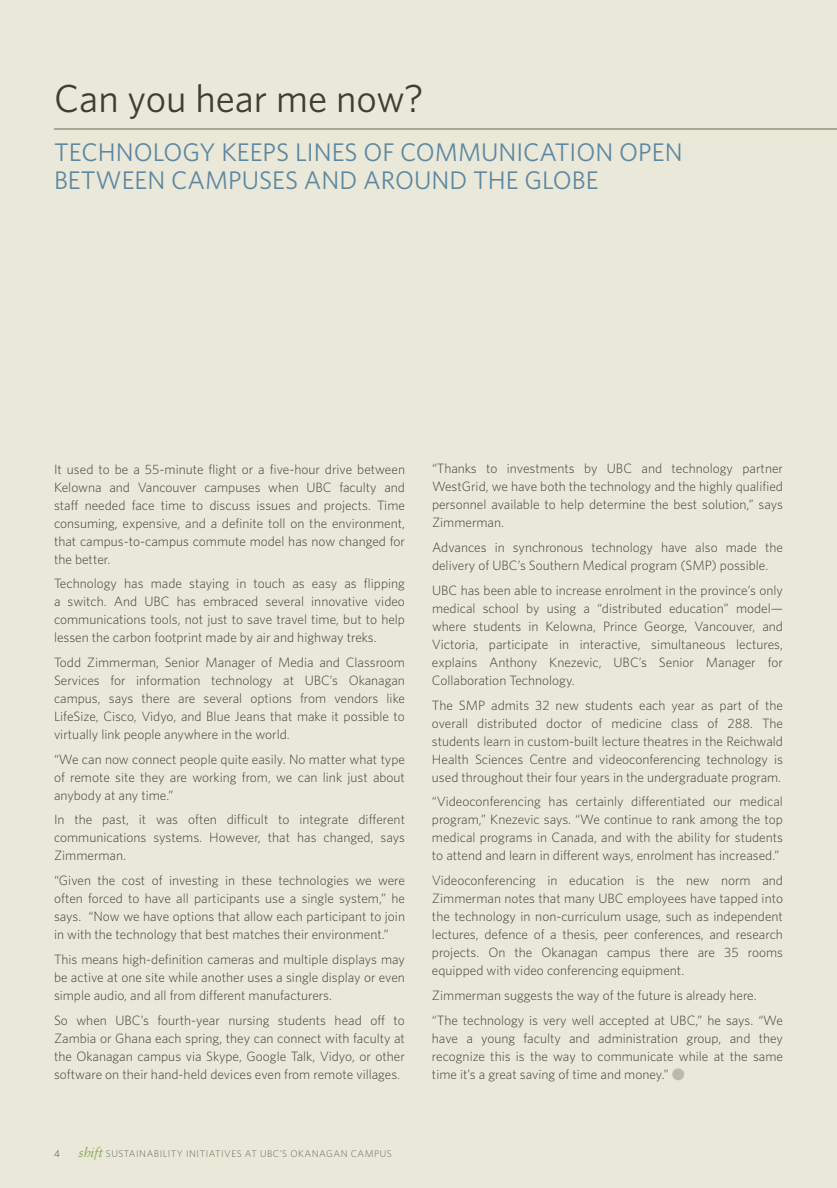
<style>
.page{position:relative;width:837px;height:1188px;background:#eae8d8}
.page>*{position:absolute;margin:0;border:0;box-sizing:border-box;transform-origin:0 0}
.t1{font:39px "Whitney";color:#403e2e}
.t2{font:25.5px/28.5px "Whitney";color:#5d87a1}
.t3{font:300 13.5px/18px "Whitney";color:#403e2e;text-align:justify}
.t4{font:300 9.75px "Whitney";letter-spacing:.05em;color:#6a6957}
.t5{font:300 9.75px "Whitney";color:#403e2e}
.s1{font-family:"Sabon LT Std";font-weight:400;font-style:italic;font-size:13.5px;color:#86ac51}
.s2{color:#b9b9ad}
</style>
<div class="page">
<hr style="left:54px;top:128px;width:783px;height:2px;background:#90977d">
<h1 class="t1" style="left:54px;top:75px;width:371px">CAN YOU HEAR ME NOW?</h1>
<h2 class="t2" style="left:54px;top:138px;width:630px">TECH NOLOGY KEEPS LI NES OF COMMUNICATION OPEN<br>BETWEEN CAMPUSES AND AROUND TH E GLOBE</h2>
<p class="t3" style="left:54px;top:460px;width:353px">It used to be a 55-minute flight or a five-hour drive between Kelowna and Vancouver campuses when UBC faculty and staff needed face time to discuss issues and projects. Time consuming, expensive, and a definite toll on the environment, that campus-to-campus commute model has now changed for the better.</p>
<p class="t3" style="left:54px;top:574px;width:353px">Technology has made staying in touch as easy as flipping a switch. And UBC has embraced several innovative video communications tools, not just to save travel time, but to help lessen the carbon footprint made by air and highway treks.</p>
<p class="t3" style="left:54px;top:653px;width:353px">Todd Zimmerman, Senior Manager of Media and Classroom Services for information technology at UBC’s Okanagan campus, says there are several options from vendors like LifeSize, Cisco, Vidyo, and Blue Jeans that make it possible to virtually link people anywhere in the world.</p>
<p class="t3" style="left:54px;top:750px;width:353px">“We can now connect people quite easily. N o matter what type of remote site they are working from, we can link just about anybody at any time.”</p>
<p class="t3" style="left:54px;top:811px;width:353px">I n the past, it was often difficult to integrate different communications systems. However, that has changed, says Zimmerman.</p>
<p class="t3" style="left:54px;top:871px;width:353px">“Given the cost of investing in these technologies we were often forced to have all participants use a single system,” he says. “Now we have options that allow each participant to join in with the technology that best matches their environment.”</p>
<p class="t3" style="left:54px;top:950px;width:353px">This means high-definition cameras and multiple displays may be active at one site while another uses a single display or even simple audio, and all from different manufacturers.</p>
<p class="t3" style="left:54px;top:1011px;width:352px">So when UBC’s fourth-year nursing students head off to Zambia or Ghana each spring, they can connect with faculty at the Okanagan campus via Skype, Google Talk, Vidyo, or other software on their hand-held devices even from remote villages.</p>
<p class="t5" style="left:54px;top:1148px;width:7px">4</p>
<p class="t4" style="left:78px;top:1148px;width:314px"><span class="s1">shift</span> Sustainability initiatives at UBC’s Okanagan campus</p>
<p class="t3" style="left:432px;top:460px;width:353px">“Thanks to investments by UBC and technology partner WestGrid, we have both the technology and the highly qualified personnel available to help determine the best solution,” says Zimmerman.</p>
<p class="t3" style="left:432px;top:538px;width:353px">Advances in synchronous technology have also made the delivery of UBC’s Southern Medical program (SMP) possible.</p>
<p class="t3" style="left:432px;top:581px;width:353px">UBC has been able to increase enrolment in the province’s only medical school by using a “distributed education” model— where students in Kelowna, Prince George, Vancouver, and Victoria, participate in interactive, simultaneous lectures, explains Anthony Knezevic, UBC’s Senior Manager for Collaboration Technology.</p>
<p class="t3" style="left:432px;top:696px;width:353px">The SMP admits 32 new students each year as part of the overall distributed doctor of medicine class of 288. The students learn in custom-built lecture theatres in the Reichwald Health Sciences Centre and videoconferencing technology is used throughout their four years in the undergraduate program.</p>
<p class="t3" style="left:432px;top:793px;width:353px">“Videoconferencing has certainly differentiated our medical program,” Knezevic says. “We continue to rank among the top medical programs in Canada, and with the ability for students to attend and learn in different ways, enrolment has increased.”</p>
<p class="t3" style="left:432px;top:871px;width:353px">Videoconferencing in education is the new norm and Zimmerman notes that many UBC employees have tapped into the technology in non-curriculum usage, such as independent lectures, defence of a thesis, peer conferences, and research projects. On the Okanagan campus there are 35 rooms equipped with video conferencing equipment.</p>
<p class="t3" style="left:432px;top:983px;width:352px;line-height:24.8px">Zimmerman suggests the way of the future is already here. “The technology is very well accepted at UBC,” he says. “We</p>
<p class="t3" style="left:432px;top:1029px;width:353px">have a young faculty and administration group, and they recognize this is the way to communicate while at the same time it’s a great saving of time and money.” <span class="s2">●</span></p>
</div>
